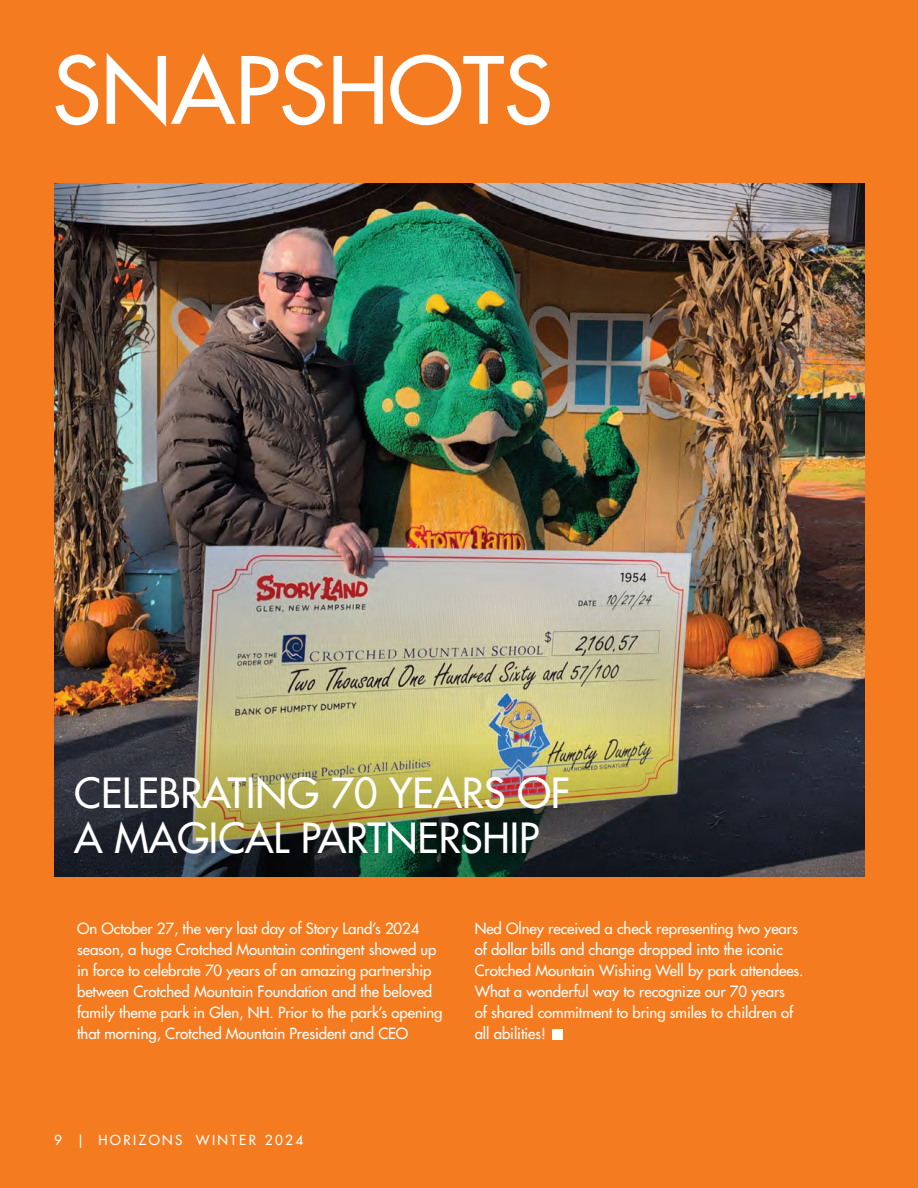
<style>
.page{position:relative;width:918px;height:1188px;background:#f47b20}
.page>*{position:absolute;margin:0;border:0;box-sizing:border-box;transform-origin:0 0}
.t1{font:90px "Futura";color:#fff}
.t2{font:40.5px/45px "Futura";color:#fff}
.t3{font:15px/21px "Futura";letter-spacing:-.005em;color:#fff}
.t4{font:13.5px "Futura";letter-spacing:.18em;color:#fff}
</style>
<div class="page">
<img style="left:54px;top:184px;width:811px;height:533px">
<img style="left:54px;top:717px;width:811px;height:159px">
<div style="left:552px;top:1030px;width:11px;height:10px;background:#fff"></div>
<h1 class="t1" style="left:53px;top:34px;width:501px">SNAPSHOTS</h1>
<h2 class="t2" style="left:74px;top:771px;width:497px">CELEBRATING 70 YEARS OF<br>A MAGICAL PARTNERSHIP</h2>
<p class="t3" style="left:77px;top:918px;width:367px">On October 27, the very last day of Story Land’s 2024 season, a huge Crotched Mountain contingent showed up in force to celebrate 70 years of an amazing partnership between Crotched Mountain Foundation and the beloved family theme park in Glen, NH. Prior to the park’s opening that morning, Crotched Mountain President and CEO</p>
<p class="t3" style="left:475px;top:918px;width:330px">Ned Olney received a check representing two years of dollar bills and change dropped into the iconic Crotched Mountain Wishing Well by park attendees.<br>What a wonderful way to recognize our 70 years<br>of shared commitment to bring smiles to children of all abilities!</p>
<p class="t4" style="left:54px;top:1131px;width:251px">9 | HORIZONS WINTER 2024</p>
</div>
